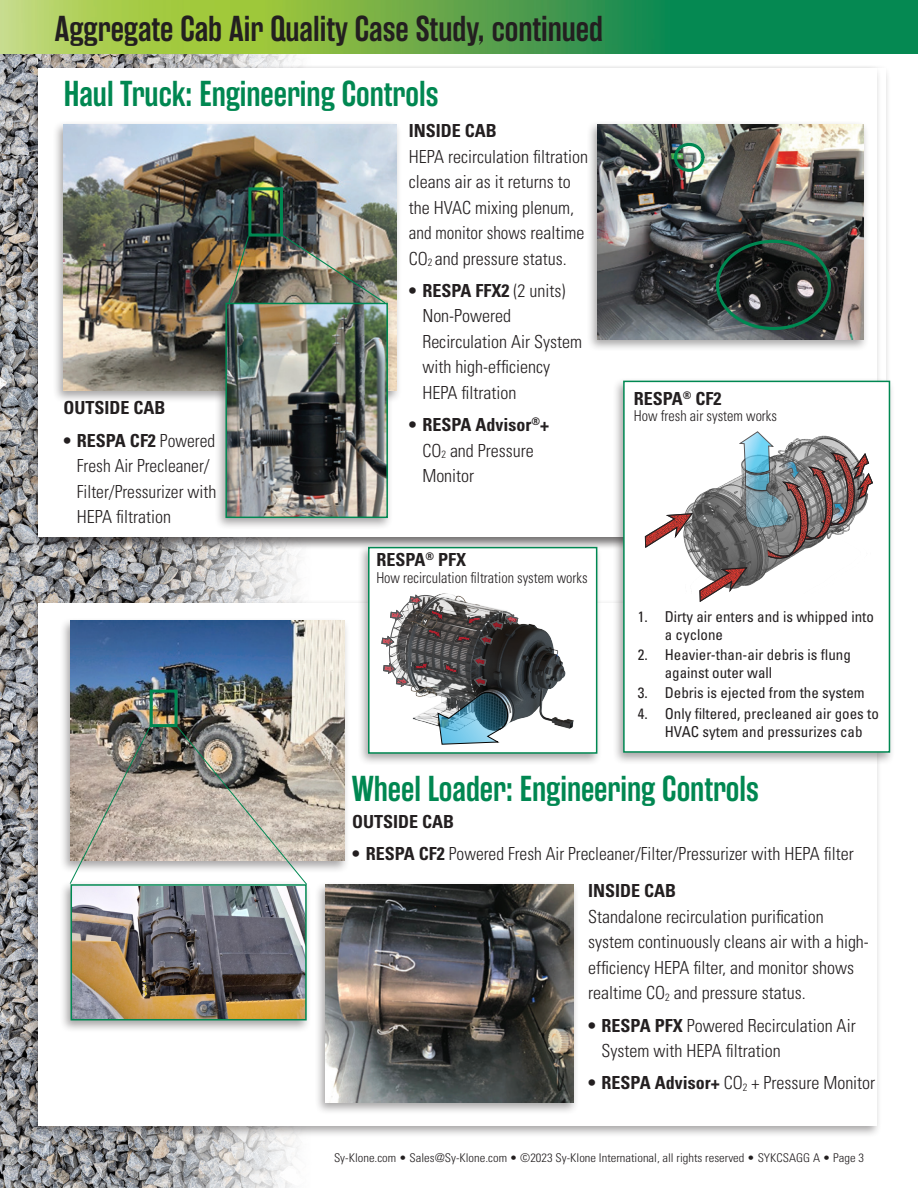
<style>
.page{position:relative;width:918px;height:1188px;background:#fff}
.page>*{position:absolute;margin:0;border:0;box-sizing:border-box;transform-origin:0 0}
.Heading_1{font:600 36px "Rama Gothic E";color:#008751}
.Heading_1-2{font:600 36px "Rama Gothic E";color:#231f20}
.Body_Copy{font:300 condensed 18px/25.5px "Univers LT Std";color:#231f20}
.Bullet_level_1{font:300 condensed 18px/25.5px "Univers LT Std";color:#231f20}
.Body_Copy-2{font:700 condensed 18px "Univers LT Std";color:#231f20}
.Bullet_level_1-2{font:700 condensed 18px "Univers LT Std";color:#231f20}
.t1{font:condensed 15px/18px "Univers LT Std";color:#231f20}
.Body_Copy-3{font:300 condensed 15px "Univers LT Std";color:#231f20;scale:.95 1}
.t2{font:300 condensed 12px "Univers LT Std";color:#231f20;scale:1.05 1}
.s1{font-weight:700}
</style>
<div class="page">
<img style="left:0;top:54px;width:300px;height:1134px">
<img style="left:0;top:0;width:918px;height:54px">
<div style="left:28px;top:599px;width:854px;height:539px;background:#231f20;opacity:.4"></div>
<div style="left:39px;top:603px;width:838px;height:522px;background:#fff"></div>
<div style="left:28px;top:64px;width:854px;height:486px;background:#231f20;opacity:.4"></div>
<div style="left:39px;top:68px;width:838px;height:469px;background:#fff"></div>
<div style="left:53px;top:120px;width:349px;height:283px;background:#231f20;opacity:.4"></div>
<img style="left:64px;top:124px;width:332px;height:266px">
<div style="left:214px;top:299px;width:179px;height:232px;background:#231f20;opacity:.4"></div>
<img style="left:228px;top:306px;width:157px;height:209px">
<div style="left:225px;top:303px;width:163px;height:215px;border:2px solid #008852"></div>
<div style="left:248px;top:187px;width:35px;height:50px;border:3px solid #008852"></div>
<svg style="left:228px;top:235px;width:22px;height:69px;background:#5c5741"></svg>
<img style="left:280px;top:233px;width:107px;height:71px">
<div style="left:586px;top:120px;width:283px;height:232px;background:#231f20;opacity:.4"></div>
<img style="left:598px;top:124px;width:266px;height:215px">
<svg style="left:715px;top:239px;width:117px;height:92px;background:#2c3834"></svg>
<svg style="left:673px;top:142px;width:32px;height:31px"></svg>
<div style="left:59px;top:617px;width:291px;height:257px;background:#231f20;opacity:.4"></div>
<img style="left:71px;top:620px;width:273px;height:241px">
<div style="left:59px;top:881px;width:253px;height:152px;background:#231f20;opacity:.4"></div>
<img style="left:74px;top:887px;width:230px;height:130px">
<div style="left:71px;top:884px;width:236px;height:136px;border:2px solid #008852"></div>
<div style="left:314px;top:881px;width:265px;height:235px;background:#231f20;opacity:.4"></div>
<img style="left:326px;top:884px;width:248px;height:219px">
<div style="left:150px;top:690px;width:28px;height:37px;border:3px solid #008852"></div>
<svg style="left:69px;top:726px;width:82px;height:159px;background:#b1a89e"></svg>
<svg style="left:176px;top:726px;width:132px;height:159px;background:#b4aea3"></svg>
<div style="left:612px;top:377px;width:284px;height:388px;background:#231f20;opacity:.4"></div>
<div style="left:623px;top:381px;width:267px;height:372px;background:#fff;border:2px solid #008852"></div>
<img style="left:681px;top:476px;width:107px;height:117px">
<svg style="left:700px;top:568px;width:47px;height:33px"></svg>
<svg style="left:645px;top:514px;width:47px;height:33px"></svg>
<svg style="left:739px;top:431px;width:134px;height:128px"></svg>
<div style="left:357px;top:543px;width:246px;height:223px;background:#231f20;opacity:.4"></div>
<div style="left:368px;top:547px;width:229px;height:207px;background:#fff;border:2px solid #008852"></div>
<img style="left:518px;top:618px;width:56px;height:111px">
<svg style="left:382px;top:593px;width:136px;height:152px"></svg>
<p class="Heading_1-2" style="left:55px;top:9px;width:550px">Aggregate Cab Air Quality Case Study, continued</p>
<p class="Heading_1" style="left:64px;top:74px;width:376px">Haul Truck: Engineering Controls</p>
<p class="Bullet_level_1-2" style="left:63px;top:397px;width:104px">OUTSIDE CAB</p>
<p class="Body_Copy" style="left:77px;top:428px;width:141px;text-indent:-13px"><span class="s1">• RESPA CF2</span> Powered<br>Fresh Air Precleaner/<br>Filter/Pressurizer with<br>HEPA filtration</p>
<p class="Bullet_level_1" style="left:409px;top:118px;width:181px"><span class="s1">INSIDE CAB<br></span>HEPA recirculation filtration cleans air as it returns to the HVAC mixing plenum, and monitor shows realtime<br>CO<sub>2</sub> and pressure status.</p>
<p class="Body_Copy" style="left:422px;top:278px;width:161px;text-indent:-14px"><span class="s1">• RESPA FFX2</span> (2 units)<br>Non-Powered<br>Recirculation Air System with high-efficiency<br>HEPA filtration</p>
<p class="Body_Copy" style="left:422px;top:412px;width:128px;text-indent:-13px"><span class="s1">• RESPA Advisor</span><sup>®</sup><span class="s1">+<br></span>CO<sub>2</sub> and Pressure<br>Monitor</p>
<p class="Body_Copy-2" style="left:376px;top:549px;width:91px">RESPA<sup>®</sup> PFX</p>
<p class="Body_Copy-3" style="left:376px;top:569px;width:224px">How recirculation filtration system works</p>
<p class="Body_Copy-2" style="left:634px;top:387px;width:89px">RESPA<sup>®</sup> CF2</p>
<p class="Body_Copy-3" style="left:634px;top:407px;width:152px">How fresh air system works</p>
<p class="t1" style="left:665px;top:607px;width:211px;text-indent:-27px">1. Dirty air enters and is whipped into a cyclone</p>
<p class="t1" style="left:665px;top:646px;width:188px;text-indent:-27px">2. Heavier-than-air debris is flung against outer wall</p>
<p class="t1" style="left:638px;top:684px;width:228px">3. Debris is ejected from the system</p>
<p class="t1" style="left:665px;top:704px;width:216px;text-indent:-27px">4. Only filtered, precleaned air goes to<br>HVAC sytem and pressurizes cab</p>
<p class="Heading_1" style="left:352px;top:769px;width:409px">Wheel Loader: Engineering Controls</p>
<p class="Body_Copy-2" style="left:352px;top:811px;width:104px">OUTSIDE CAB</p>
<p class="Body_Copy" style="left:352px;top:841px;width:503px"><span class="s1">• RESPA CF2</span> Powered Fresh Air Precleaner/Filter/Pressurizer with HEPA filter</p>
<p class="Body_Copy" style="left:588px;top:878px;width:282px"><span class="s1">INSIDE CAB<br></span>Standalone recirculation purification system continuously cleans air with a high&shy;efficiency HEPA filter, and monitor shows realtime CO<sub>2</sub> and pressure status.</p>
<p class="Body_Copy" style="left:602px;top:1013px;width:256px;text-indent:-14px"><span class="s1">• RESPA PFX</span> Powered Recirculation Air<br>System with HEPA filtration</p>
<p class="Body_Copy" style="left:588px;top:1070px;width:289px"><span class="s1">• RESPA Advisor+</span> CO<sub>2</sub> + Pressure Monitor</p>
<p class="t2" style="left:334px;top:1150px;width:506px">Sy-Klone.com • Sales@Sy-Klone.com • ©2023 Sy-Klone International, all rights reserved • SYKCSAGG A • Page 3</p>
</div>
